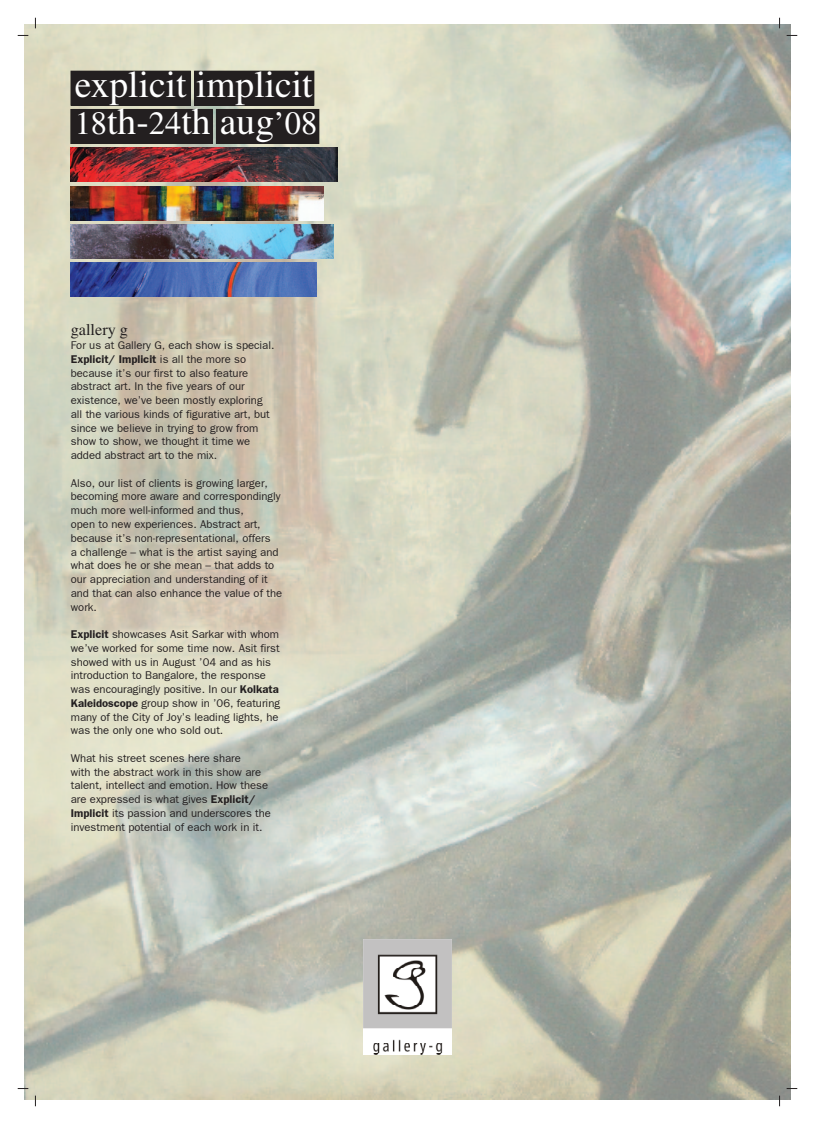
<style>
.page{position:relative;width:815px;height:1124px;background:#fff}
.page>*{position:absolute;margin:0;border:0;box-sizing:border-box;transform-origin:0 0}
.t1{font:37.5px "Times";color:#fff}
.t2{font:16.25px "Times";color:#231f20}
.t3{font:11.25px/13.8px "Frankfurt Gothic Plain";color:#231f20}
.s1{font-size:32.5px}
.s2{font-family:"Frankfurt Gothic";font-weight:700}
</style>
<div class="page">
<img style="left:25px;top:25px;width:766px;height:1073px">
<div style="left:195px;top:71px;width:119px;height:34px;background:#231f20"></div>
<div style="left:216px;top:109px;width:103px;height:34px;background:#231f20"></div>
<div style="left:71px;top:71px;width:119px;height:34px;background:#231f20"></div>
<div style="left:71px;top:109px;width:141px;height:34px;background:#231f20"></div>
<img style="left:71px;top:148px;width:267px;height:34px">
<img style="left:71px;top:224px;width:262px;height:34px">
<img style="left:71px;top:186px;width:253px;height:34px">
<img style="left:71px;top:262px;width:246px;height:34px">
<img style="left:363px;top:939px;width:89px;height:115px">
<p class="t1" style="left:75px;top:63px;width:240px">explicit implicit</p>
<p class="t1" style="left:75px;top:100px;width:244px"><span class="s1">18</span>th-<span class="s1">24</span>th aug<span class="s1">’08</span></p>
<p class="t2" style="left:71px;top:321px;width:59px">gallery g</p>
<p class="t3" style="left:71px;top:338px;width:205px">For us at Gallery G, each show is special.<br><span class="s2">Explicit/ Implicit</span> is all the more so because it’s our first to also feature abstract art. In the five years of our existence, we’ve been mostly exploring all the various kinds of figurative art, but since we believe in trying to grow from show to show, we thought it time we added abstract art to the mix.</p>
<p class="t3" style="left:71px;top:475px;width:213px">Also, our list of clients is growing larger, becoming more aware and correspondingly much more well-informed and thus,<br>open to new experiences. Abstract art, because it’s non-representational, offers<br>a challenge – what is the artist saying and what does he or she mean – that adds to our appreciation and understanding of it and that can also enhance the value of the work.</p>
<p class="t3" style="left:71px;top:627px;width:211px"><span class="s2">Explicit</span> showcases Asit Sarkar with whom we’ve worked for some time now. Asit first showed with us in August ’04 and as his introduction to Bangalore, the response was encouragingly positive. In our <span class="s2">Kolkata Kaleidoscope</span> group show in ’06, featuring many of the City of Joy’s leading lights, he was the only one who sold out.</p>
<p class="t3" style="left:71px;top:750px;width:202px">What his street scenes here share<br>with the abstract work in this show are talent, intellect and emotion. How these are expressed is what gives <span class="s2">Explicit/ Implicit</span> its passion and underscores the investment potential of each work in it.</p>
</div>
